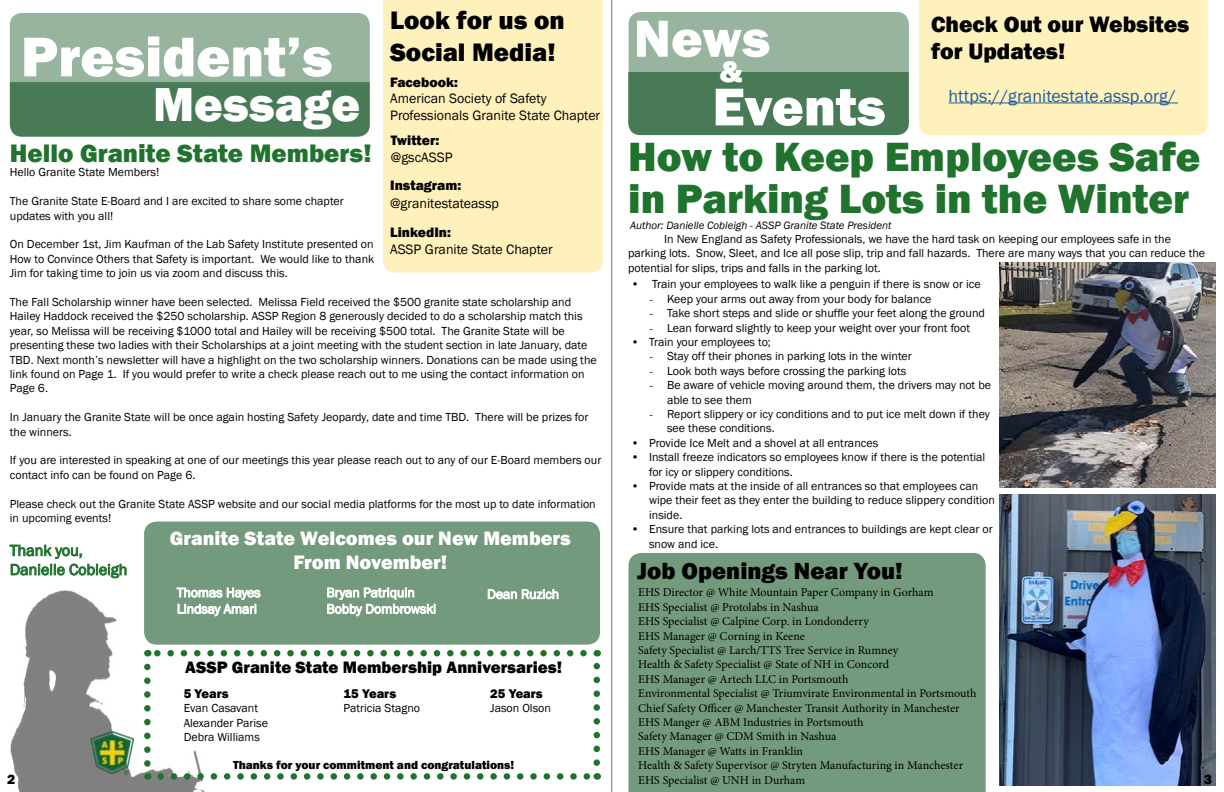
<style>
.page{position:relative;width:1224px;height:792px;background:#fff}
.page>*{position:absolute;margin:0;border:0;box-sizing:border-box;transform-origin:0 0}
.t1{font:800 58px "Franklin Gothic";color:#fff}
.t2{font:800 55px "Franklin Gothic";color:#fff}
.t3{font:800 54px "Franklin Gothic";color:#fff}
.t4{font:800 49px "Franklin Gothic";color:#fff}
.t5{font:800 42px "Franklin Gothic";color:#1f732d}
.t6{font:800 31.2px "Franklin Gothic";color:#fff}
.t7{font:800 26px "Franklin Gothic";color:#1f732d}
.t8{font:800 26px/31.2px "Franklin Gothic";color:#000}
.t9{font:800 24px "Franklin Gothic";color:#000}
.t10{font:800 23px/27.6px "Franklin Gothic";color:#000}
.t11{font:800 20px/24px "Franklin Gothic";color:#fff;text-align:center}
.t12{font:18px "Franklin Gothic";color:#215e9e}
.t13{font:800 17px "Franklin Gothic";color:#000}
.t14{font:16px/19.2px "Franklin Gothic";color:#1f732d}
.t15{font:14px/16.8px "Franklin Gothic";color:#000}
.t16{font:800 14px "Franklin Gothic";color:#000}
.t17{font:13.6px "Franklin Gothic";color:#fff}
.t18{font:800 13px "Franklin Gothic";color:#000}
.t19{font:12px/14.4px "Franklin Gothic";color:#000}
.t20{font:12px/14.4px "Minion Pro";color:#000}
.t21{font:800 12px "Franklin Gothic";color:#000}
.t22{font:italic 11px "Franklin Gothic";color:#000}
.s1{font-family:"Minion Pro"}
</style>
<div class="page">
<img style="left:999px;top:494px;width:217px;height:291px">
<div style="left:629px;top:553px;width:357px;height:239px;background:#739a7d"></div>
<svg style="left:628px;top:12px;width:281px;height:123px;background:#6f9779"></svg>
<svg style="left:10px;top:13px;width:360px;height:124px;background:#749b7e"></svg>
<div style="left:383px;top:0;width:220px;height:273px;background:#fff1bb"></div>
<img style="left:10px;top:590px;width:202px;height:202px">
<div style="left:919px;top:0;width:289px;height:135px;background:#fff1bb"></div>
<hr style="left:949px;top:103px;width:229px;height:1px;background:#215e9e">
<hr style="left:612px;top:0;width:1px;height:792px;background:#000">
<svg style="left:10px;top:545px;width:117px;height:33px"></svg>
<img style="left:86px;top:726px;width:53px;height:53px">
<div style="left:144px;top:522px;width:456px;height:123px;background:#739a7d;border-radius:13px"></div>
<svg style="left:161px;top:773px;width:429px;height:7px"></svg>
<svg style="left:154px;top:650px;width:430px;height:6px"></svg>
<svg style="left:144px;top:667px;width:7px;height:113px"></svg>
<svg style="left:594px;top:650px;width:6px;height:113px"></svg>
<svg style="left:177px;top:587px;width:84px;height:29px"></svg>
<svg style="left:327px;top:587px;width:108px;height:29px"></svg>
<svg style="left:488px;top:589px;width:71px;height:10px"></svg>
<img style="left:1000px;top:262px;width:216px;height:226px">
<h3 class="t8" style="left:390px;top:5px;width:176px">Look for us on<br>Social Media!</h3>
<h3 class="t10" style="left:931px;top:10px;width:260px">Check Out our Websites for Updates!</h3>
<h3 class="t12" style="left:949px;top:84px;width:229px">https://granitestate.assp.org/</h3>
<h3 class="t3" style="left:634px;top:4px;width:138px">News</h3>
<h3 class="t6" style="left:720px;top:51px;width:25px">&amp;</h3>
<h2 class="t2" style="left:713px;top:71px;width:175px">Events</h2>
<h1 class="t1" style="left:21px;top:19px;width:313px">President’s</h1>
<h3 class="t4" style="left:153px;top:73px;width:209px">Message</h3>
<p class="t16" style="left:390px;top:73px;width:69px">Facebook:</p>
<p class="t15" style="left:390px;top:91px;width:212px">American Society of Safety<br>Professionals Granite State Chapter</p>
<p class="t16" style="left:391px;top:131px;width:50px">Twitter:</p>
<p class="t15" style="left:391px;top:149px;width:63px">@gscASSP</p>
<p class="t16" style="left:390px;top:176px;width:73px">Instagram:</p>
<p class="t15" style="left:390px;top:195px;width:110px">@granitestateassp</p>
<h3 class="t5" style="left:628px;top:130px;width:574px">How to Keep Employees Safe</h3>
<h3 class="t7" style="left:10px;top:137px;width:363px">Hello Granite State Members!</h3>
<p class="t19" style="left:10px;top:166px;width:151px">Hello Granite State Members!</p>
<p class="t19" style="left:10px;top:194px;width:335px">The Granite State E-Board and I are excited to share some chapter updates with you all!</p>
<p class="t19" style="left:10px;top:238px;width:366px;text-align:justify">On December 1st, Jim Kaufman of the Lab Safety Institute presented on How to Convince Others that Safety is important. We would like to thank Jim for taking time to join us via zoom and discuss this.</p>
<p class="t19" style="left:10px;top:295px;width:588px">The Fall Scholarship winner have been selected. Melissa Field received the $500 granite state scholarship and Hailey Haddock received the $250 scholarship. ASSP Region 8 generously decided to do a scholarship match this year, so Melissa will be receiving $1000 total and Hailey will be receiving $500 total. The Granite State will be presenting these two ladies with their Scholarships at a joint meeting with the student section in late January, date TBD. Next month’s newsletter will have a highlight on the two scholarship winners. Donations can be made using the link found on Page 1. If you would prefer to write a check please reach out to me using the contact information on Page 6.</p>
<p class="t19" style="left:10px;top:410px;width:580px">In January the Granite State will be once again hosting Safety Jeopardy, date and time TBD. There will be prizes for the winners.</p>
<p class="t19" style="left:10px;top:454px;width:593px">If you are interested in speaking at one of our meetings this year please reach out to any of our E-Board members our contact info can be found on Page 6.</p>
<p class="t19" style="left:10px;top:497px;width:587px">Please check out the Granite State ASSP website and our social media platforms for the most up to date information in upcoming events!</p>
<h3 class="t14" style="left:10px;top:541px;width:119px">Thank you,<br>Danielle Cobleigh</h3>
<h3 class="t5" style="left:628px;top:172px;width:562px">in Parking Lots in the Winter</h3>
<p class="t22" style="left:630px;top:218px;width:263px">Author: Danielle Cobleigh - ASSP Granite State President</p>
<p class="t16" style="left:390px;top:224px;width:62px">LinkedIn:</p>
<p class="t15" style="left:390px;top:241px;width:164px">ASSP Granite State Chapter</p>
<p class="t19" style="left:628px;top:232px;width:578px;text-indent:36px">In New England as Safety Professionals, we have the hard task on keeping our employees safe in the parking lots. Snow, Sleet, and Ice all pose slip, trip and fall hazards. There are many ways that you can reduce the potential for slips, trips and falls in the parking lot.</p>
<p class="t19" style="left:631px;top:277px;width:351px">• Train your employees to walk like a penguin if there is snow or ice</p>
<p class="t19" style="left:649px;top:292px;width:284px"><span class="s1">-</span> Keep your arms out away from your body for balance</p>
<p class="t19" style="left:649px;top:306px;width:337px"><span class="s1">-</span> Take short steps and slide or shuffle your feet along the ground</p>
<p class="t19" style="left:649px;top:321px;width:322px"><span class="s1">-</span> Lean forward slightly to keep your weight over your front foot</p>
<p class="t19" style="left:631px;top:335px;width:141px">• Train your employees to;</p>
<p class="t19" style="left:649px;top:349px;width:264px"><span class="s1">-</span> Stay off their phones in parking lots in the winter</p>
<p class="t19" style="left:649px;top:364px;width:259px"><span class="s1">-</span> Look both ways before crossing the parking lots</p>
<p class="t19" style="left:667px;top:378px;width:325px;text-indent:-18px"><span class="s1">-</span> Be aware of vehicle moving around them, the drivers may not be able to see them</p>
<p class="t19" style="left:667px;top:407px;width:324px;text-indent:-18px"><span class="s1">-</span> Report slippery or icy conditions and to put ice melt down if they see these conditions.</p>
<p class="t19" style="left:631px;top:436px;width:249px">• Provide Ice Melt and a shovel at all entrances</p>
<p class="t19" style="left:649px;top:450px;width:338px;text-indent:-18px">• Install freeze indicators so employees know if there is the potential for icy or slippery conditions.</p>
<p class="t19" style="left:649px;top:479px;width:347px;text-indent:-18px">• Provide mats at the inside of all entrances so that employees can wipe their feet as they enter the building to reduce slippery condition inside.</p>
<p class="t19" style="left:649px;top:522px;width:345px;text-indent:-18px">• Ensure that parking lots and entrances to buildings are kept clear or snow and ice.</p>
<h3 class="t11" style="left:170px;top:526px;width:403px">Granite State Welcomes our New Members<br>From November!</h3>
<h3 class="t9" style="left:637px;top:555px;width:267px">Job Openings Near You!</h3>
<p class="t20" style="left:638px;top:585px;width:340px">EHS Director @ White Mountain Paper Company in Gorham<br>EHS Specialist @ Protolabs in Nashua<br>EHS Specialist @ Calpine Corp. in Londonderry<br>EHS Manager @ Corning in Keene<br>Safety Specialist @ Larch/TTS Tree Service in Rumney<br>Health &amp; Safety Specialist @ State of NH in Concord<br>EHS Manager @ Artech LLC in Portsmouth<br>Environmental Specialist @ Triumvirate Environmental in Portsmouth Chief Safety Officer @ Manchester Transit Authority in Manchester EHS Manger @ ABM Industries in Portsmouth<br>Safety Manager @ CDM Smith in Nashua<br>EHS Manager @ Watts in Franklin<br>Health &amp; Safety Supervisor @ Stryten Manufacturing in Manchester EHS Specialist @ UNH in Durham</p>
<p class="t17" style="left:177px;top:600px;width:82px">Lindsay Amari</p>
<h3 class="t13" style="left:185px;top:657px;width:378px">ASSP Granite State Membership Anniversaries!</h3>
<p class="t18" style="left:344px;top:685px;width:54px">15 Years</p>
<p class="t19" style="left:344px;top:701px;width:78px">Patricia Stagno</p>
<p class="t18" style="left:490px;top:685px;width:54px">25 Years</p>
<p class="t19" style="left:490px;top:701px;width:62px">Jason Olson</p>
<p class="t18" style="left:184px;top:685px;width:47px">5 Years</p>
<p class="t19" style="left:184px;top:701px;width:86px">Evan Casavant<br>Alexander Parise<br>Debra Williams</p>
<p class="t21" style="left:233px;top:758px;width:283px">Thanks for your commitment and congratulations!</p>
<p class="t16" style="left:7px;top:770px;width:10px">2</p>
<p class="t16" style="left:1204px;top:770px;width:10px">3</p>
</div>
